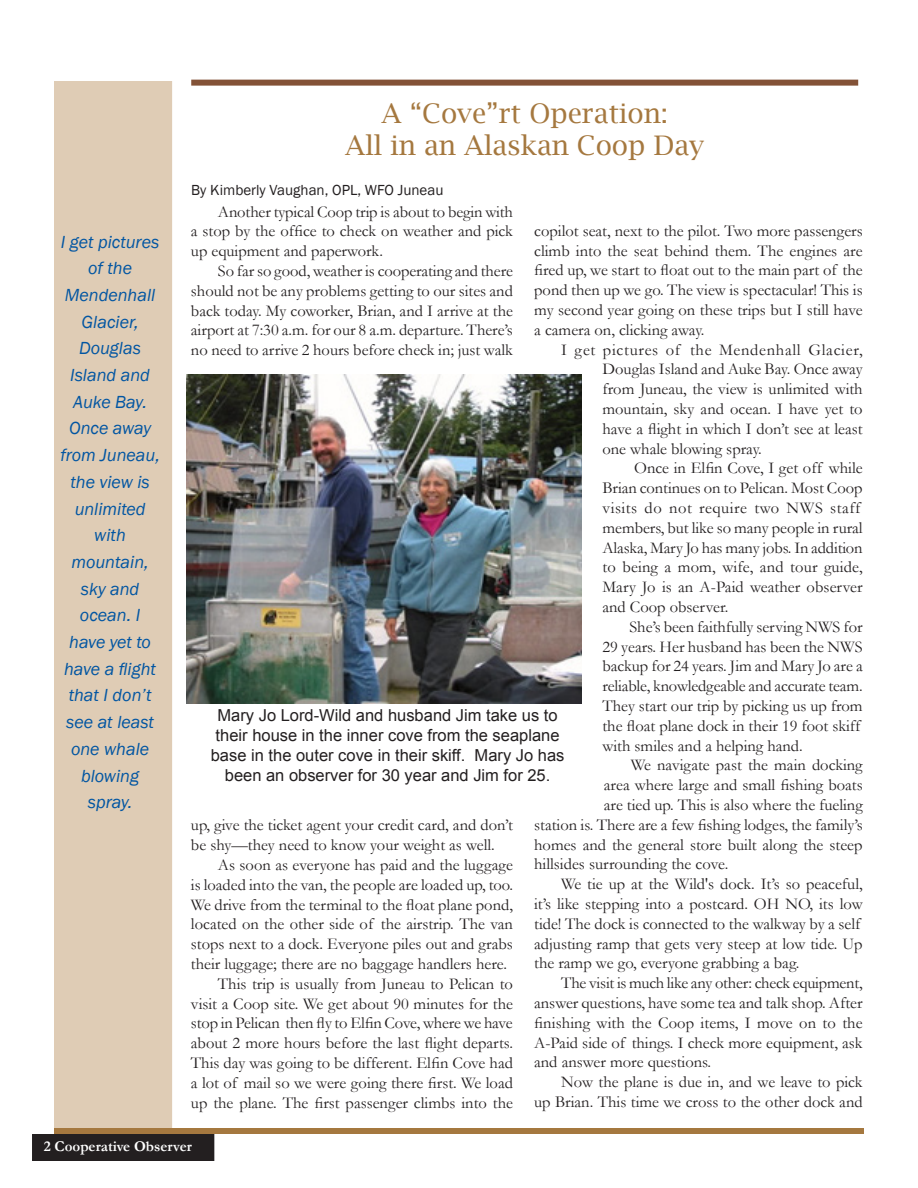
<style>
.page{position:relative;width:918px;height:1188px;background:#fff}
.page>*{position:absolute;margin:0;border:0;box-sizing:border-box;transform-origin:0 0}
.t1{font:27px/32.4px "Lucida Bright";color:#a5783f;text-align:center}
.t2{font:italic 18px/26.7px "Franklin Gothic";color:#0155a2;text-align:center}
.t3{font:16.5px/19.8px "Garamond";color:#231f20;text-align:justify}
.t4{font:16.5px/19.8px "Arial";color:#231f20;text-align:center}
.t5{font:15px "Franklin Gothic";color:#231f20}
.t6{font:700 15px "Garamond";color:#fff}
</style>
<div class="page">
<div style="left:33px;top:1135px;width:181px;height:25px;background:#231f20"></div>
<div style="left:32px;top:1134px;width:182px;height:27px;border:2px solid #231f20"></div>
<div style="left:55px;top:82px;width:116px;height:1045px;background:#dfccb5"></div>
<div style="left:54px;top:81px;width:118px;height:1047px;border:2px solid #dfccb5"></div>
<div style="left:54px;top:1128px;width:810px;height:6px;background:#a5783f"></div>
<div style="left:191px;top:80px;width:667px;height:6px;background:#835237"></div>
<img style="left:187px;top:375px;width:395px;height:329px">
<p class="t2" style="left:60px;top:228px;width:101px">I get pictures of the<br>Mendenhall<br>Glacier,<br>Douglas<br>Island and<br>Auke Bay.<br>Once away from Juneau, the view is unlimited with mountain, sky and ocean. I have yet to have a flight that I don’t see at least one whale blowing spray.</p>
<h1 class="t1" style="left:345px;top:97px;width:360px">A “Cove”rt Operation:<br>All in an Alaskan Coop Day</h1>
<p class="t5" style="left:191px;top:181px;width:254px">By Kimberly Vaughan, OPL, WFO Juneau</p>
<p class="t3" style="left:191px;top:201px;width:324px;text-indent:27px">Another typical Coop trip is about to begin with a stop by the office to check on weather and pick up equipment and paperwork.</p>
<p class="t3" style="left:191px;top:260px;width:324px;text-indent:27px">So far so good, weather is cooperating and there should not be any problems getting to our sites and back today. My coworker, Brian, and I arrive at the airport at 7:30 a.m. for our 8 a.m. departure. There’s no need to arrive 2 hours before check in; just walk</p>
<p class="t3" style="left:534px;top:220px;width:330px">copilot seat, next to the pilot. Two more passengers climb into the seat behind them. The engines are fired up, we start to float out to the main part of the pond then up we go. The view is spectacular! This is my second year going on these trips but I still have a camera on, clicking away.</p>
<p class="t3" style="left:602px;top:339px;width:262px;text-indent:-41px">I get pictures of the Mendenhall Glacier, Douglas Island and Auke Bay. Once away from Juneau, the view is unlimited with mountain, sky and ocean. I have yet to have a flight in which I don’t see at least one whale blowing spray.</p>
<p class="t3" style="left:602px;top:458px;width:262px;text-align:left;text-indent:32px">Once in Elfin Cove, I get off while Brian continues on to Pelican. Most Coop visits do not require two NWS staff members, but like so many people in rural Alaska, Mary Jo has many jobs. In addition to being a mom, wife, and tour guide, Mary Jo is an A-Paid weather observer and Coop observer.</p>
<p class="t3" style="left:602px;top:616px;width:262px;text-align:left;text-indent:27px">She’s been faithfully serving NWS for 29 years. Her husband has been the NWS backup for 24 years. Jim and Mary Jo are a reliable, knowledgeable and accurate team.<br>They start our trip by picking us up from the float plane dock in their 19 foot skiff with smiles and a helping hand.</p>
<p class="t3" style="left:631px;top:755px;width:233px">We navigate past the main docking</p>
<p class="t3" style="left:604px;top:775px;width:260px">area where large and small fishing boats</p>
<p class="t3" style="left:604px;top:794px;width:260px">are tied up. This is also where the fueling</p>
<p class="t3" style="left:534px;top:814px;width:330px">station is. There are a few fishing lodges, the family’s</p>
<p class="t3" style="left:534px;top:834px;width:330px">homes and the general store built along the steep</p>
<p class="t3" style="left:534px;top:854px;width:196px">hillsides surrounding the cove.</p>
<p class="t3" style="left:561px;top:874px;width:303px">We tie up at the Wild's dock. It’s so peaceful,</p>
<p class="t3" style="left:534px;top:893px;width:330px">it’s like stepping into a postcard. OH NO, its low</p>
<p class="t3" style="left:534px;top:913px;width:328px">tide! The dock is connected to the walkway by a self</p>
<p class="t3" style="left:534px;top:933px;width:330px">adjusting ramp that gets very steep at low tide. Up</p>
<p class="t3" style="left:534px;top:953px;width:267px">the ramp we go, everyone grabbing a bag.</p>
<p class="t3" style="left:561px;top:973px;width:303px">The visit is much like any other: check equipment,</p>
<p class="t3" style="left:534px;top:992px;width:330px">answer questions, have some tea and talk shop. After</p>
<p class="t3" style="left:534px;top:1012px;width:330px">finishing with the Coop items, I move on to the</p>
<p class="t3" style="left:534px;top:1032px;width:330px">A-Paid side of things. I check more equipment, ask</p>
<p class="t3" style="left:534px;top:1052px;width:179px">and answer more questions.</p>
<p class="t3" style="left:561px;top:1072px;width:303px">Now the plane is due in, and we leave to pick</p>
<p class="t3" style="left:534px;top:1091px;width:330px">up Brian. This time we cross to the other dock and</p>
<p class="t4" style="left:211px;top:706px;width:355px">Mary Jo Lord-Wild and husband Jim take us to their house in the inner cove from the seaplane base in the outer cove in their skiff. Mary Jo has been an observer for 30 year and Jim for 25.</p>
<p class="t3" style="left:191px;top:815px;width:324px">up, give the ticket agent your credit card, and don’t be shy—they need to know your weight as well.</p>
<p class="t3" style="left:218px;top:854px;width:297px">As soon as everyone has paid and the luggage</p>
<p class="t3" style="left:191px;top:874px;width:324px">is loaded into the van, the people are loaded up, too.</p>
<p class="t3" style="left:191px;top:894px;width:324px">We drive from the terminal to the float plane pond,</p>
<p class="t3" style="left:191px;top:914px;width:324px">located on the other side of the airstrip. The van</p>
<p class="t3" style="left:191px;top:934px;width:324px">stops next to a dock. Everyone piles out and grabs</p>
<p class="t3" style="left:191px;top:953px;width:318px">their luggage; there are no baggage handlers here.</p>
<p class="t3" style="left:218px;top:973px;width:297px">This trip is usually from Juneau to Pelican to</p>
<p class="t3" style="left:191px;top:993px;width:324px">visit a Coop site. We get about 90 minutes for the</p>
<p class="t3" style="left:191px;top:1013px;width:323px">stop in Pelican then fly to Elfin Cove, where we have</p>
<p class="t3" style="left:191px;top:1033px;width:324px">about 2 more hours before the last flight departs.</p>
<p class="t3" style="left:191px;top:1052px;width:324px">This day was going to be different. Elfin Cove had</p>
<p class="t3" style="left:191px;top:1072px;width:324px">a lot of mail so we were going there first. We load</p>
<p class="t3" style="left:191px;top:1092px;width:324px">up the plane. The first passenger climbs into the</p>
<p class="t6" style="left:44px;top:1136px;width:150px">2 Cooperative Observer</p>
</div>
